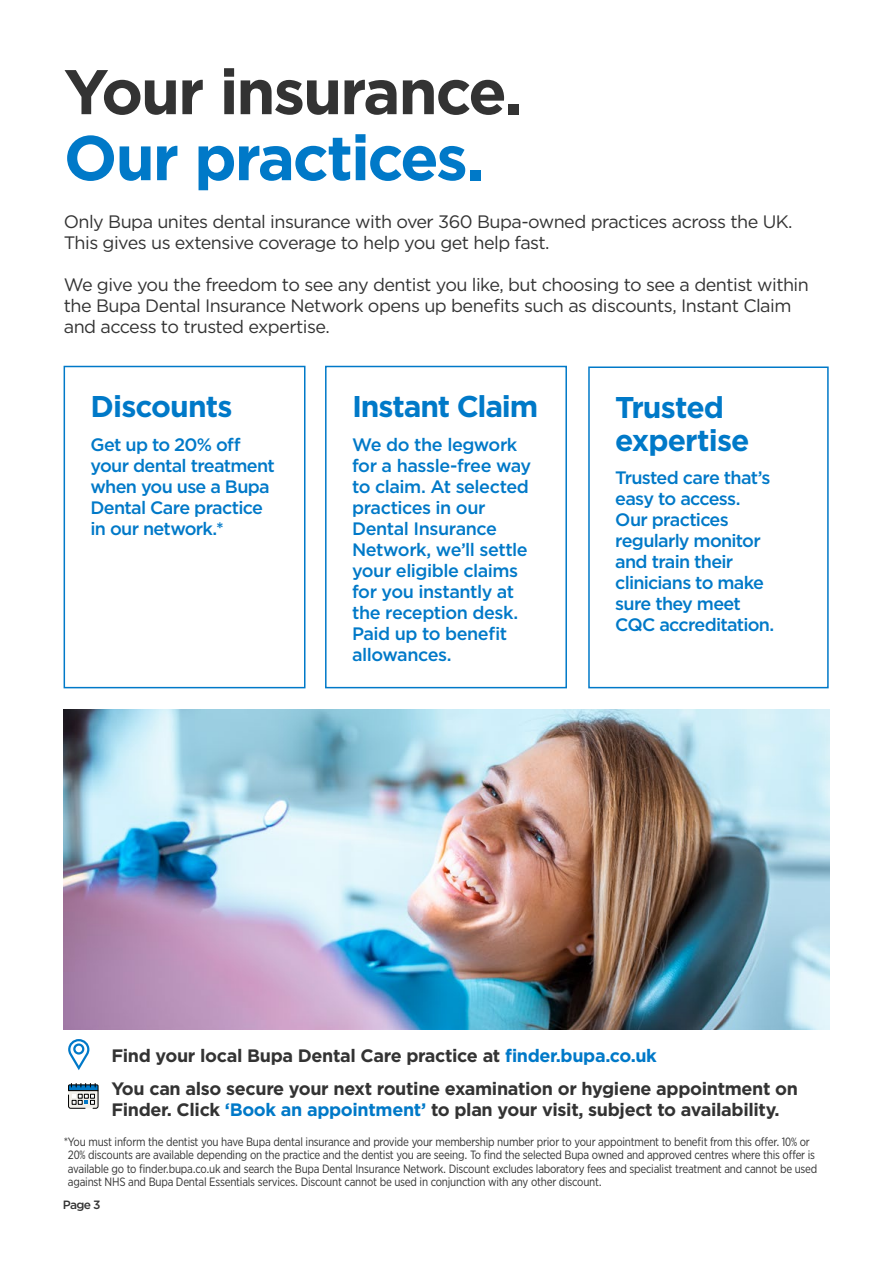
<style>
.page{position:relative;width:893px;height:1263px;background:#fff}
.page>*{position:absolute;margin:0;border:0;box-sizing:border-box;transform-origin:0 0}
.A4_Section_Heading{font:700 63px/66px "Gotham";letter-spacing:-.035em;color:#333}
.A4_Section_Heading-2{font:700 30px/33px "Gotham";letter-spacing:-.035em;color:#0079c8}
.A4_Section_Heading-3{font:500 18px/21px "Gotham";letter-spacing:-.035em;color:#0079c8}
.A4_Section_Heading-4{font:18px/21px "Gotham";letter-spacing:-.03em;color:#333}
.A5_CTA_Text{font:700 18px/21px "Gotham";letter-spacing:-.02em;color:#333}
.NEW_BODY{font:12px/13.5px "Gotham Narrow";letter-spacing:-.02em;color:#333;scale:.95 1}
.A4_Section_Heading-5{font:500 12px "Gotham";color:#333}
.s1{color:#0079c8}
</style>
<div class="page">
<img style="left:64px;top:710px;width:765px;height:319px">
<div style="left:325px;top:366px;width:242px;height:322px;border:2px solid #0079c8"></div>
<div style="left:588px;top:366px;width:241px;height:322px;border:2px solid #0079c8"></div>
<div style="left:64px;top:366px;width:241px;height:322px;border:2px solid #0079c8"></div>
<svg style="left:68px;top:1039px;width:22px;height:31px"></svg>
<svg style="left:68px;top:1083px;width:31px;height:26px"></svg>
<p class="A4_Section_Heading" style="left:64px;top:58px;width:460px">Your insurance.<br><span class="s1">Our practices.</span></p>
<p class="A4_Section_Heading-4" style="left:64px;top:211px;width:730px">Only Bupa unites dental insurance with over 360 Bupa-owned practices across the UK.<br>This gives us extensive coverage to help you get help fast.</p>
<p class="A4_Section_Heading-4" style="left:64px;top:274px;width:747px">We give you the freedom to see any dentist you like, but choosing to see a dentist within the Bupa Dental Insurance Network opens up benefits such as discounts, Instant Claim and access to trusted expertise.</p>
<p class="A4_Section_Heading-2" style="left:91px;top:389px;width:143px">Discounts</p>
<p class="A4_Section_Heading-3" style="left:91px;top:433px;width:186px">Get up to 20% off your dental treatment when you use a Bupa<br>Dental Care practice in our network.*</p>
<p class="A4_Section_Heading-2" style="left:352px;top:389px;width:188px">Instant Claim</p>
<p class="A4_Section_Heading-3" style="left:352px;top:433px;width:181px">We do the legwork for a hassle-free way to claim. At selected practices in our<br>Dental Insurance<br>Network, we’ll settle your eligible claims for you instantly at the reception desk.<br>Paid up to benefit allowances.</p>
<p class="A4_Section_Heading-2" style="left:615px;top:390px;width:136px">Trusted expertise</p>
<p class="A4_Section_Heading-3" style="left:615px;top:467px;width:161px">Trusted care that’s easy to access.<br>Our practices regularly monitor and train their clinicians to make sure they meet<br>CQC accreditation.</p>
<p class="A5_CTA_Text" style="left:111px;top:1044px;width:547px">Find your local Bupa Dental Care practice at <span class="s1">finder.bupa.co.uk</span></p>
<p class="A5_CTA_Text" style="left:111px;top:1078px;width:688px">You can also secure your next routine examination or hygiene appointment on<br>Finder. Click <span class="s1">‘Book an appointment’</span> to plan your visit, subject to availability.</p>
<p class="NEW_BODY" style="left:68px;top:1135px;width:790px;text-indent:-4px">*You must inform the dentist you have Bupa dental insurance and provide your membership number prior to your appointment to benefit from this offer. 10% or 20% discounts are available depending on the practice and the dentist you are seeing. To find the selected Bupa owned and approved centres where this offer is available go to finder.bupa.co.uk and search the Bupa Dental Insurance Network. Discount excludes laboratory fees and specialist treatment and cannot be used against NHS and Bupa Dental Essentials services. Discount cannot be used in conjunction with any other discount.</p>
<p class="A4_Section_Heading-5" style="left:63px;top:1197px;width:39px">Page 3</p>
</div>
